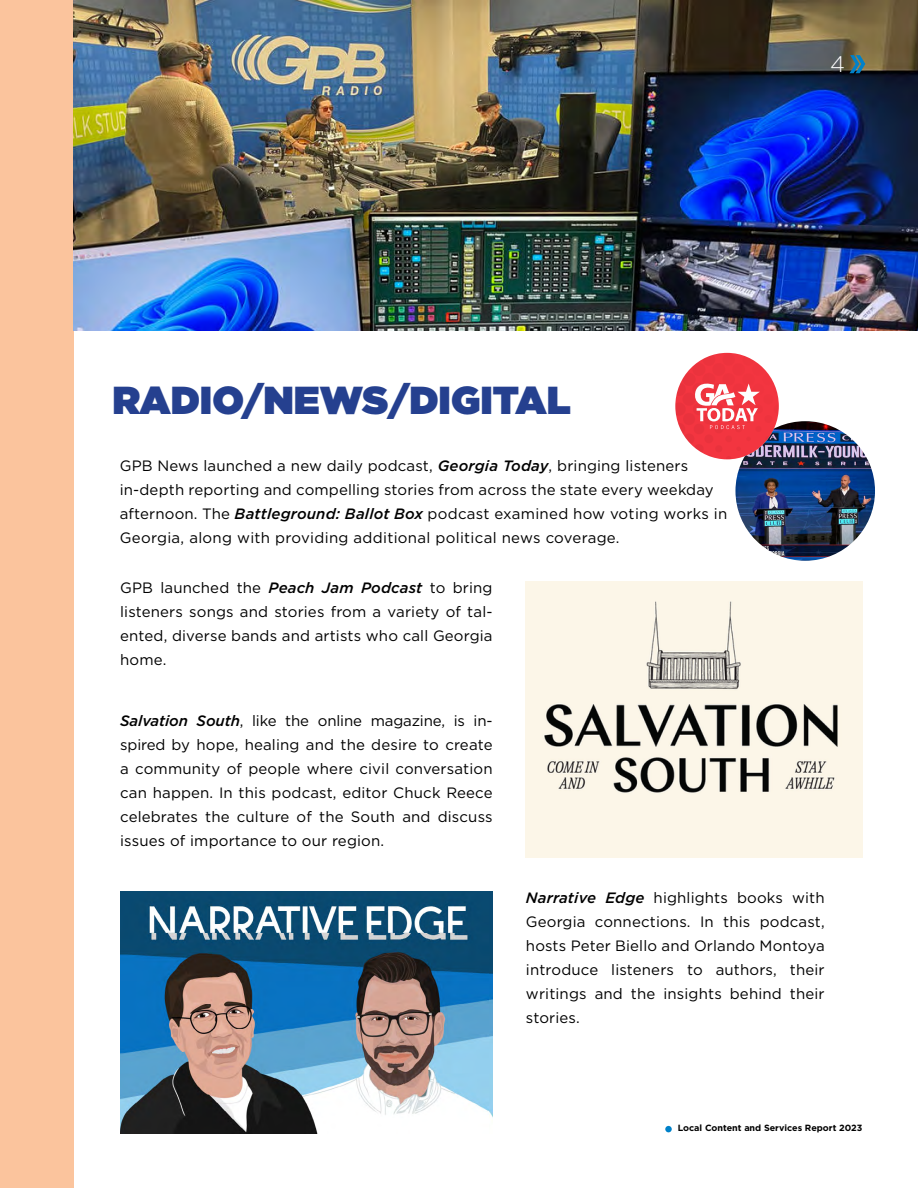
<style>
.page{position:relative;width:918px;height:1188px;background:#fff}
.page>*{position:absolute;margin:0;border:0;box-sizing:border-box;transform-origin:0 0}
.t1{font:900 39px "Gotham";color:#25408f}
.t2{font:300 22.5px "Gotham";color:#fff}
.t3{font:15px/24px "Gotham";letter-spacing:.01em;color:#000;text-align:justify}
.t4{font:700 9px "Gotham";color:#000}
.s1{font-weight:500;font-style:italic}
</style>
<div class="page">
<img style="left:735px;top:421px;width:140px;height:140px;border-radius:70px">
<svg style="left:675px;top:353px;width:104px;height:106px"></svg>
<div style="left:0;top:0;width:74px;height:1188px;background:#fbc49d"></div>
<div style="left:665px;top:1126px;width:7px;height:6px;background:#0081c9;border-radius:50%"></div>
<img style="left:74px;top:0;width:844px;height:330px">
<svg style="left:849px;top:55px;width:16px;height:18px"></svg>
<img style="left:526px;top:581px;width:336px;height:277px">
<img style="left:120px;top:891px;width:373px;height:243px">
<h2 class="t2" style="left:830px;top:50px;width:16px">4</h2>
<h1 class="t1" style="left:113px;top:372px;width:460px">RADIO/NEWS/DIGITAL</h1>
<p class="t3" style="left:120px;top:454px;width:609px;text-align:left">GPB News launched a new daily podcast, <span class="s1">Georgia Today</span>, bringing listeners in-depth reporting and compelling stories from across the state every weekday afternoon. The <span class="s1">Battleground: Ballot Box</span> podcast examined how voting works in Georgia, along with providing additional political news coverage.</p>
<p class="t3" style="left:120px;top:575px;width:374px">GPB launched the <span class="s1">Peach Jam Podcast</span> to bring listeners songs and stories from a variety of tal&shy;ented, diverse bands and artists who call Georgia home.</p>
<p class="t3" style="left:120px;top:708px;width:374px"><span class="s1">Salvation South</span>, like the online magazine, is in&shy;spired by hope, healing and the desire to create a community of people where civil conversation can happen. In this podcast, editor Chuck Reece celebrates the culture of the South and discuss issues of importance to our region.</p>
<p class="t3" style="left:526px;top:885px;width:300px"><span class="s1">Narrative Edge</span> highlights books with Georgia connections. In this podcast, hosts Peter Biello and Orlando Montoya introduce listeners to authors, their writings and the insights behind their stories.</p>
<p class="t4" style="left:678px;top:1122px;width:186px">Local Content and Services Report 2023</p>
</div>
